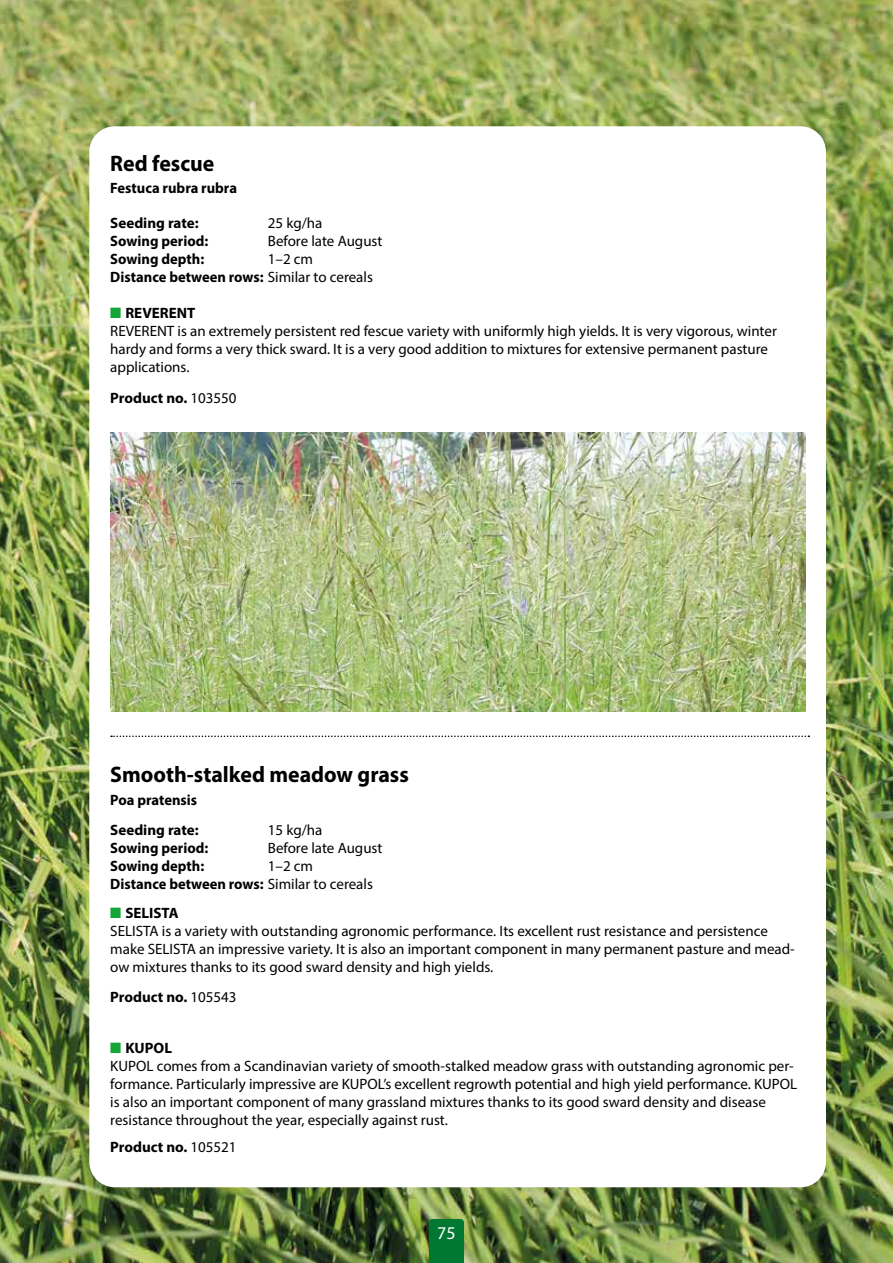
<style>
.page{position:relative;width:893px;height:1263px;background:#fff}
.page>*{position:absolute;margin:0;border:0;box-sizing:border-box;transform-origin:0 0}
.t1{font:700 22.5px "Myriad Pro";color:#000}
.t2{font:18px "Myriad Pro";color:#fff}
.t3{font:15px/18px "Myriad Pro";color:#000}
.t4{font:700 15px/30.2px "Myriad Pro";color:#000}
.s1{font-weight:700}
.s2{color:#13a538}
.s3{font-weight:400}
</style>
<div class="page">
<img style="left:0;top:0;width:893px;height:1263px">
<div style="left:89px;top:126px;width:737px;height:1061px;background:#fff;border-radius:26px"></div>
<div style="left:429px;top:1219px;width:35px;height:44px;background:#007732"></div>
<img style="left:110px;top:432px;width:695px;height:279px">
<svg style="left:111px;top:735px;width:698px;height:2px"></svg>
<h1 class="t1" style="left:110px;top:149px;width:106px">Red fescue</h1>
<p class="t4" style="left:110px;top:173px;width:128px">Festuca rubra rubra</p>
<p class="t4" style="left:110px;top:208px;width:90px">Seeding rate:</p>
<p class="t3" style="left:268px;top:214px;width:56px">25 kg/ha</p>
<p class="t4" style="left:110px;top:226px;width:100px">Sowing period:</p>
<p class="t3" style="left:268px;top:232px;width:116px">Before late August</p>
<p class="t4" style="left:110px;top:244px;width:96px">Sowing depth:</p>
<p class="t3" style="left:110px;top:250px;width:264px;text-indent:158px">1–2 cm<br><span class="s1">Distance between rows:</span> Similar to cereals</p>
<p class="t3" style="left:110px;top:304px;width:668px"><span class="s2">■</span> <span class="s1">REVERENT<br></span>REVERENT is an extremely persistent red fescue variety with uniformly high yields. It is very vigorous, winter hardy and forms a very thick sward. It is a very good addition to mixtures for extensive permanent pasture applications.</p>
<p class="t4" style="left:110px;top:382px;width:128px">Product no. <span class="s3">103550</span></p>
<h1 class="t1" style="left:110px;top:760px;width:300px">Smooth-stalked meadow grass</h1>
<p class="t4" style="left:110px;top:784px;width:90px">Poa pratensis<br>Seeding rate:</p>
<p class="t3" style="left:268px;top:820px;width:56px">15 kg/ha</p>
<p class="t4" style="left:110px;top:832px;width:100px">Sowing period:</p>
<p class="t3" style="left:268px;top:838px;width:116px">Before late August</p>
<p class="t4" style="left:110px;top:850px;width:96px">Sowing depth:</p>
<p class="t3" style="left:110px;top:856px;width:264px;text-indent:158px">1–2 cm<br><span class="s1">Distance between rows:</span> Similar to cereals</p>
<p class="t3" style="left:110px;top:904px;width:686px"><span class="s2">■</span> <span class="s1">SELISTA<br></span>SELISTA is a variety with outstanding agronomic performance. Its excellent rust resistance and persistence make SELISTA an impressive variety. It is also an important component in many permanent pasture and mead&shy;ow mixtures thanks to its good sward density and high yields.</p>
<p class="t4" style="left:110px;top:981px;width:128px">Product no. <span class="s3">105543</span></p>
<p class="t3" style="left:110px;top:1039px;width:688px"><span class="s2">■</span> <span class="s1">KUPOL<br></span>KUPOL comes from a Scandinavian variety of smooth-stalked meadow grass with outstanding agronomic per&shy;formance. Particularly impressive are KUPOL’s excellent regrowth potential and high yield performance. KUPOL is also an important component of many grassland mixtures thanks to its good sward density and disease resistance throughout the year, especially against rust.</p>
<p class="t4" style="left:110px;top:1132px;width:128px">Product no. <span class="s3">105521</span></p>
<p class="t2" style="left:437px;top:1222px;width:20px">75</p>
</div>
